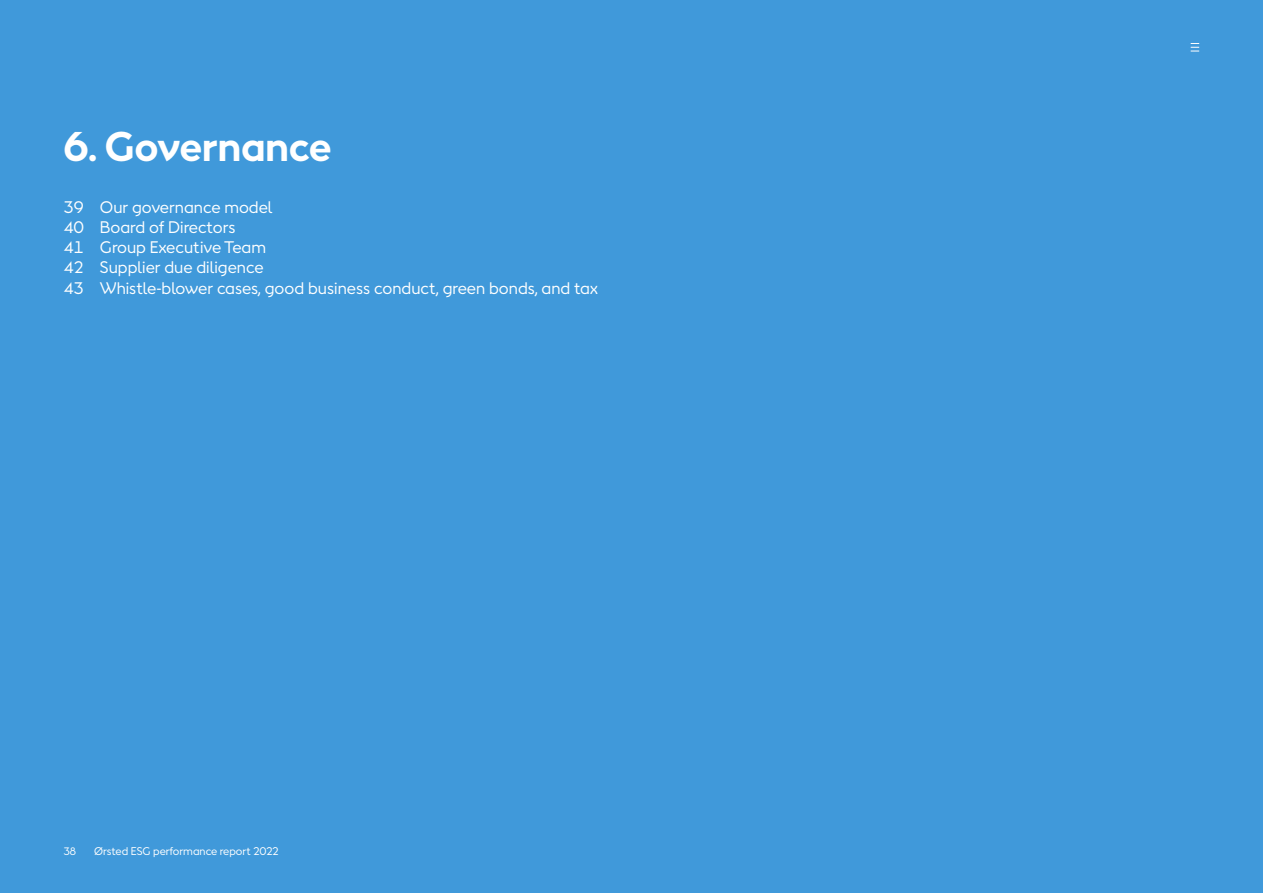
<style>
.page{position:relative;width:1263px;height:893px;background:#4099da}
.page>*{position:absolute;margin:0;border:0;box-sizing:border-box;transform-origin:0 0}
.t1{font:700 39px "Orsted Sans";color:#fff}
.t2{font:15.75px/20.2px "Orsted Sans";color:#fff}
.t3{font:10.5px "Orsted Sans";color:#fff}
.t4{font:10.2px "Orsted Sans";color:#fff}
</style>
<div class="page">
<svg style="left:1191px;top:43px;width:8px;height:9px"></svg>
<h1 class="t1" style="left:64px;top:120px;width:269px">6. Governance</h1>
<p class="t2" style="left:64px;top:197px;width:536px">39 Our governance model<br>40 Board of Directors<br>41 Group Executive Team<br>42 Supplier due diligence<br>43 Whistle-blower cases, good business conduct, green bonds, and tax</p>
<p class="t4" style="left:64px;top:844px;width:14px">38</p>
<p class="t3" style="left:94px;top:844px;width:186px">Ørsted ESG performance report 2022</p>
</div>
